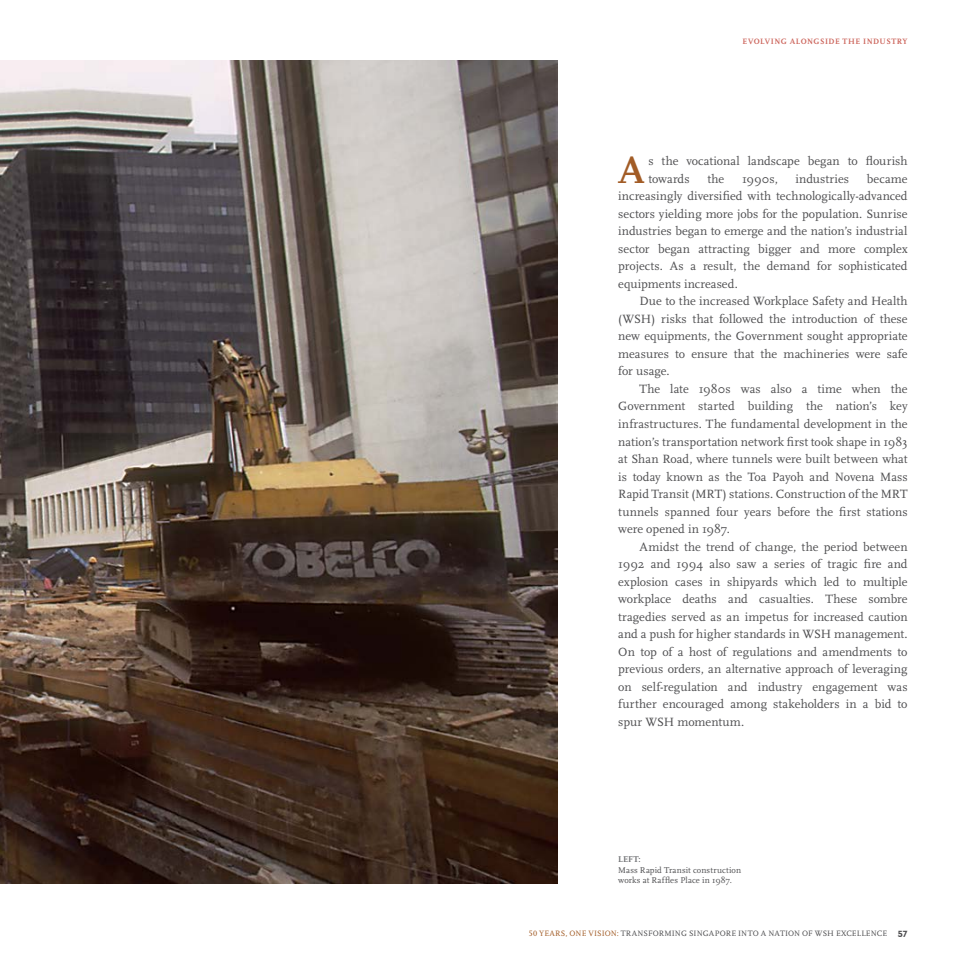
<style>
.page{position:relative;width:975px;height:975px;background:#fff}
.page>*{position:absolute;margin:0;border:0;box-sizing:border-box;transform-origin:0 0}
.Bodycopy_Drop_Cap{font:700 39px "Scala";color:#a25c26}
.Bodycopy_Indent{font:12.5px/17.5px "Scala";letter-spacing:.005em;color:#4d4d4f;text-align:justify}
.Bodycopy_Drop_Cap-2{font:12.5px/17.5px "Scala";letter-spacing:.005em;color:#4d4d4f}
.t1{font:8.75px/10.6px "Scala";letter-spacing:.01em;color:#4d4d4f}
.t2{font:8.12px "Scala";letter-spacing:.015em;color:#4d4d4f}
.t3{font:700 8.12px "Scala";letter-spacing:.055em;color:#cd675e}
.s1{font-weight:700;color:#6d6e71}
.s2{font-family:"Scala Caps";color:#a25c26}
.s3{color:#a25c26}
.s4{font-family:"Neutraface Text";font-weight:700;font-size:10px}
</style>
<div class="page">
<img style="left:0;top:60px;width:558px;height:823px">
<p class="t3" style="left:742px;top:37px;width:166px">EVOLVING ALONGSIDE THE INDUSTRY</p>
<p class="Bodycopy_Drop_Cap" style="left:618px;top:148px;width:28px">A</p>
<p class="Bodycopy_Drop_Cap-2" style="left:648px;top:153px;width:261px">s the vocational landscape began to flourish towards</p>
<p class="Bodycopy_Drop_Cap-2" style="left:618px;top:170px;width:291px;text-align:justify;text-indent:249px">became increasingly diversified with technologically-advanced sectors yielding more jobs for the population. Sunrise industries began to emerge and the nation’s industrial sector began attracting bigger and more complex projects. As a result, the demand for sophisticated equipments increased.</p>
<p class="Bodycopy_Indent" style="left:618px;top:293px;width:291px;text-indent:21px">Due to the increased Workplace Safety and Health (WSH) risks that followed the introduction of these new equipments, the Government sought appropriate measures to ensure that the machineries were safe for usage.</p>
<p class="Bodycopy_Indent" style="left:618px;top:380px;width:291px;text-indent:21px">The late 1980s was also a time when the Government started building the nation’s key infrastructures. The fundamental development in the nation’s transportation network first took shape in 1983 at Shan Road, where tunnels were built between what is today known as the Toa Payoh and Novena Mass Rapid Transit (MRT) stations. Construction of the MRT tunnels spanned four years before the first stations were opened in 1987.</p>
<p class="Bodycopy_Indent" style="left:618px;top:538px;width:291px;text-indent:21px">Amidst the trend of change, the period between 1992 and 1994 also saw a series of tragic fire and explosion cases in shipyards which led to multiple workplace deaths and casualties. These sombre tragedies served as an impetus for increased caution and a push for higher standards in WSH management.<br>On top of a host of regulations and amendments to previous orders, an alternative approach of leveraging on self-regulation and industry engagement was further encouraged among stakeholders in a bid to spur WSH momentum.</p>
<p class="Bodycopy_Drop_Cap-2" style="left:707px;top:170px;width:18px">the</p>
<p class="Bodycopy_Drop_Cap-2" style="left:742px;top:170px;width:37px">1990s,</p>
<p class="Bodycopy_Drop_Cap-2" style="left:795px;top:170px;width:55px">industries</p>
<p class="t1" style="left:618px;top:853px;width:124px"><span class="s1">LEFT:<br></span>Mass Rapid Transit construction works at Raffles Place in 1987.</p>
<p class="t2" style="left:529px;top:928px;width:380px"><span class="s2">50</span> <span class="s3">YEARS, ONE VISION:</span> TRANSFORMING SINGAPORE INTO A NATION OF WSH EXCELLENCE <span class="s4">57</span></p>
</div>
